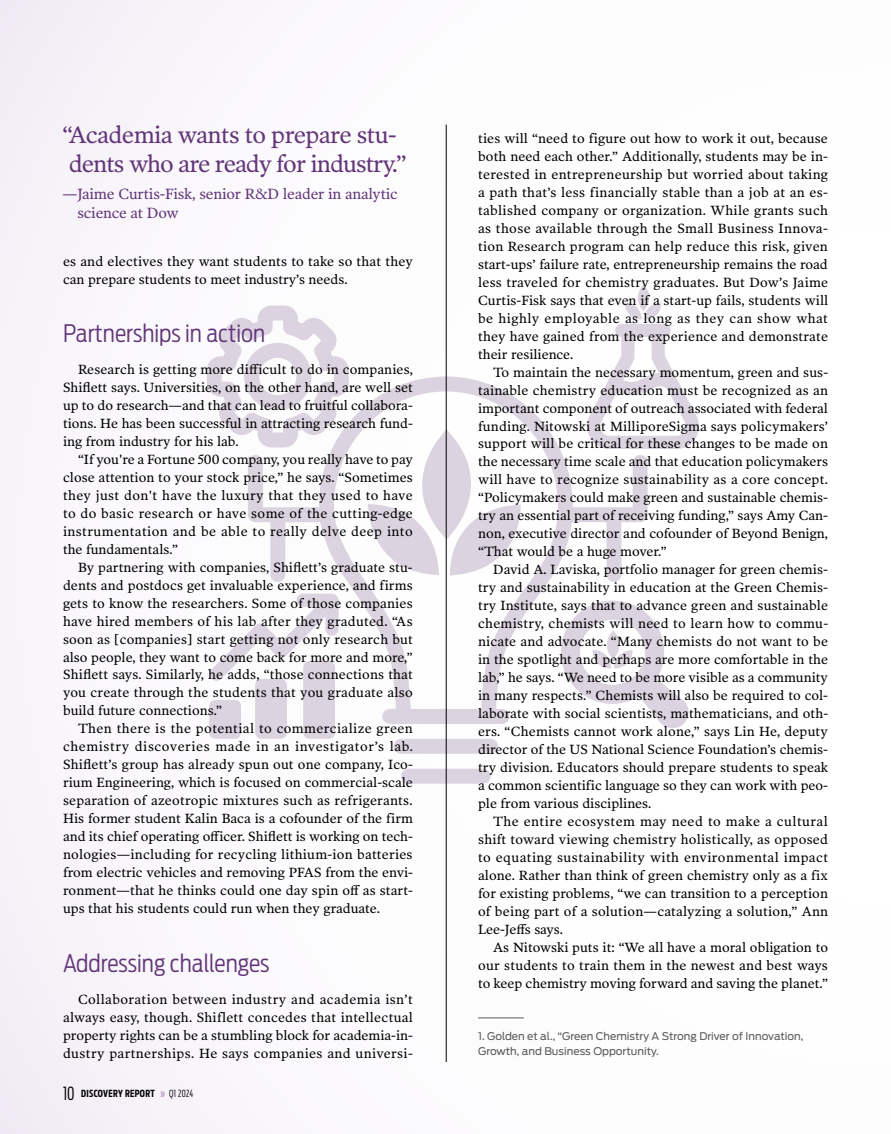
<style>
.page{position:relative;width:891px;height:1134px;background:#fff}
.page>*{position:absolute;margin:0;border:0;box-sizing:border-box;transform-origin:0 0}
.t1{font:24px/28.5px "Poynter OS Text";letter-spacing:-.04em;color:#633679}
.t2{font:300 24px "Antenna Cond";color:#633679}
.t3{font:15px/18.6px "Poynter OS Text";letter-spacing:-.01em;color:#633679}
.t4{font:13.5px/18px "Poynter OS Text";color:#000;text-align:justify}
.t5{font:10.5px/15px "Antenna";color:#58595b}
.t6{font:700 9.75px "Antenna Extra Cond";letter-spacing:.04em;color:#000}
.s1{font-weight:300;font-size:18px}
.s2{color:#ba97c7}
.s3{font-weight:300}
</style>
<div class="page">
<svg style="left:248px;top:377px;width:400px;height:347px"></svg>
<svg style="left:393px;top:739px;width:105px;height:15px;background:#dcd4df"></svg>
<svg style="left:401px;top:769px;width:90px;height:15px"></svg>
<svg style="left:207px;top:306px;width:142px;height:141px"></svg>
<svg style="left:586px;top:285px;width:113px;height:164px"></svg>
<svg style="left:209px;top:594px;width:130px;height:87px"></svg>
<div style="left:209px;top:700px;width:32px;height:39px;background:#dbd3df;border-radius:6px"></div>
<div style="left:255px;top:679px;width:32px;height:60px;background:#dbd3df;border-radius:6px"></div>
<svg style="left:367px;top:429px;width:154px;height:148px"></svg>
<svg style="left:561px;top:601px;width:128px;height:127px"></svg>
<div style="left:303px;top:661px;width:32px;height:78px;background:#dbd3df;border-radius:6px"></div>
<hr style="left:446px;top:125px;width:1px;height:937px;background:#000">
<hr style="left:478px;top:1018px;width:46px;height:1px;background:#58595b">
<h1 class="t1" style="left:62px;top:120px;width:346px">“Academia wants to prepare stu&shy;dents who are ready for industry.”</h1>
<p class="t3" style="left:77px;top:185px;width:322px;text-indent:-15px">—Jaime Curtis-Fisk, senior R&amp;D leader in analytic science at Dow</p>
<p class="t4" style="left:63px;top:252px;width:351px">es and electives they want students to take so that they can prepare students to meet industry’s needs.</p>
<h1 class="t2" style="left:63px;top:320px;width:204px">Partnerships in action</h1>
<p class="t4" style="left:63px;top:360px;width:351px;text-indent:15px">Research is getting more difficult to do in companies, Shiflett says. Universities, on the other hand, are well set up to do research—and that can lead to fruitful collabora&shy;tions. He has been successful in attracting research fund&shy;ing from industry for his lab.</p>
<p class="t4" style="left:63px;top:450px;width:351px;text-indent:15px">“If you're a Fortune 500 company, you really have to pay close attention to your stock price,” he says. “Sometimes they just don't have the luxury that they used to have to do basic research or have some of the cutting-edge instrumentation and be able to really delve deep into the fundamentals.”</p>
<p class="t4" style="left:63px;top:557px;width:351px;text-indent:15px">By partnering with companies, Shiflett’s graduate stu&shy;dents and postdocs get invaluable experience, and firms gets to know the researchers. Some of those companies have hired members of his lab after they graduted. “As soon as [companies] start getting not only research but also people, they want to come back for more and more,” Shiflett says. Similarly, he adds, “those connections that you create through the students that you graduate also build future connections.”</p>
<p class="t4" style="left:63px;top:719px;width:351px;text-indent:15px">Then there is the potential to commercialize green chemistry discoveries made in an investigator’s lab.<br>Shiflett’s group has already spun out one company, Ico&shy;rium Engineering, which is focused on commercial-scale separation of azeotropic mixtures such as refrigerants.<br>His former student Kalin Baca is a cofounder of the firm and its chief operating officer. Shiflett is working on tech&shy;nologies—including for recycling lithium-ion batteries from electric vehicles and removing PFAS from the envi&shy;ronment—that he thinks could one day spin off as start&shy;ups that his students could run when they graduate.</p>
<h1 class="t2" style="left:63px;top:950px;width:208px">Addressing challenges</h1>
<p class="t4" style="left:63px;top:990px;width:351px;text-indent:15px">Collaboration between industry and academia isn’t always easy, though. Shiflett concedes that intellectual property rights can be a stumbling block for academia-in&shy;dustry partnerships. He says companies and universi-</p>
<p class="t6" style="left:63px;top:1088px;width:132px"><span class="s1">10</span> DISCOVERY REPORT <span class="s2">»</span> <span class="s3">Q1 2024</span></p>
<p class="t4" style="left:478px;top:129px;width:352px">ties will “need to figure out how to work it out, because both need each other.” Additionally, students may be in&shy;terested in entrepreneurship but worried about taking a path that’s less financially stable than a job at an es&shy;tablished company or organization. While grants such as those available through the Small Business Innova&shy;tion Research program can help reduce this risk, given start-ups’ failure rate, entrepreneurship remains the road less traveled for chemistry graduates. But Dow’s Jaime Curtis-Fisk says that even if a start-up fails, students will be highly employable as long as they can show what they have gained from the experience and demonstrate their resilience.</p>
<p class="t4" style="left:478px;top:362px;width:352px;text-indent:15px">To maintain the necessary momentum, green and sus&shy;tainable chemistry education must be recognized as an important component of outreach associated with federal funding. Nitowski at MilliporeSigma says policymakers’ support will be critical for these changes to be made on the necessary time scale and that education policymakers will have to recognize sustainability as a core concept. “Policymakers could make green and sustainable chemis&shy;try an essential part of receiving funding,” says Amy Can&shy;non, executive director and cofounder of Beyond Benign, “That would be a huge mover.”</p>
<p class="t4" style="left:478px;top:560px;width:352px;text-indent:15px">David A. Laviska, portfolio manager for green chemis&shy;try and sustainability in education at the Green Chemis&shy;try Institute, says that to advance green and sustainable chemistry, chemists will need to learn how to commu&shy;nicate and advocate. “Many chemists do not want to be in the spotlight and perhaps are more comfortable in the lab,” he says. “We need to be more visible as a community in many respects.” Chemists will also be required to col&shy;laborate with social scientists, mathematicians, and oth&shy;ers. “Chemists cannot work alone,” says Lin He, deputy director of the US National Science Foundation’s chemis&shy;try division. Educators should prepare students to speak a common scientific language so they can work with peo&shy;ple from various disciplines.</p>
<p class="t4" style="left:478px;top:812px;width:352px;text-indent:15px">The entire ecosystem may need to make a cultural shift toward viewing chemistry holistically, as opposed to equating sustainability with environmental impact alone. Rather than think of green chemistry only as a fix for existing problems, “we can transition to a perception of being part of a solution—catalyzing a solution,” Ann Lee-Jeffs says.</p>
<p class="t4" style="left:478px;top:938px;width:351px;text-indent:15px">As Nitowski puts it: “We all have a moral obligation to our students to train them in the newest and best ways to keep chemistry moving forward and saving the planet.”</p>
<p class="t5" style="left:478px;top:1028px;width:327px">1. Golden et al., “Green Chemistry A Strong Driver of Innovation,<br>Growth, and Business Opportunity.</p>
</div>
